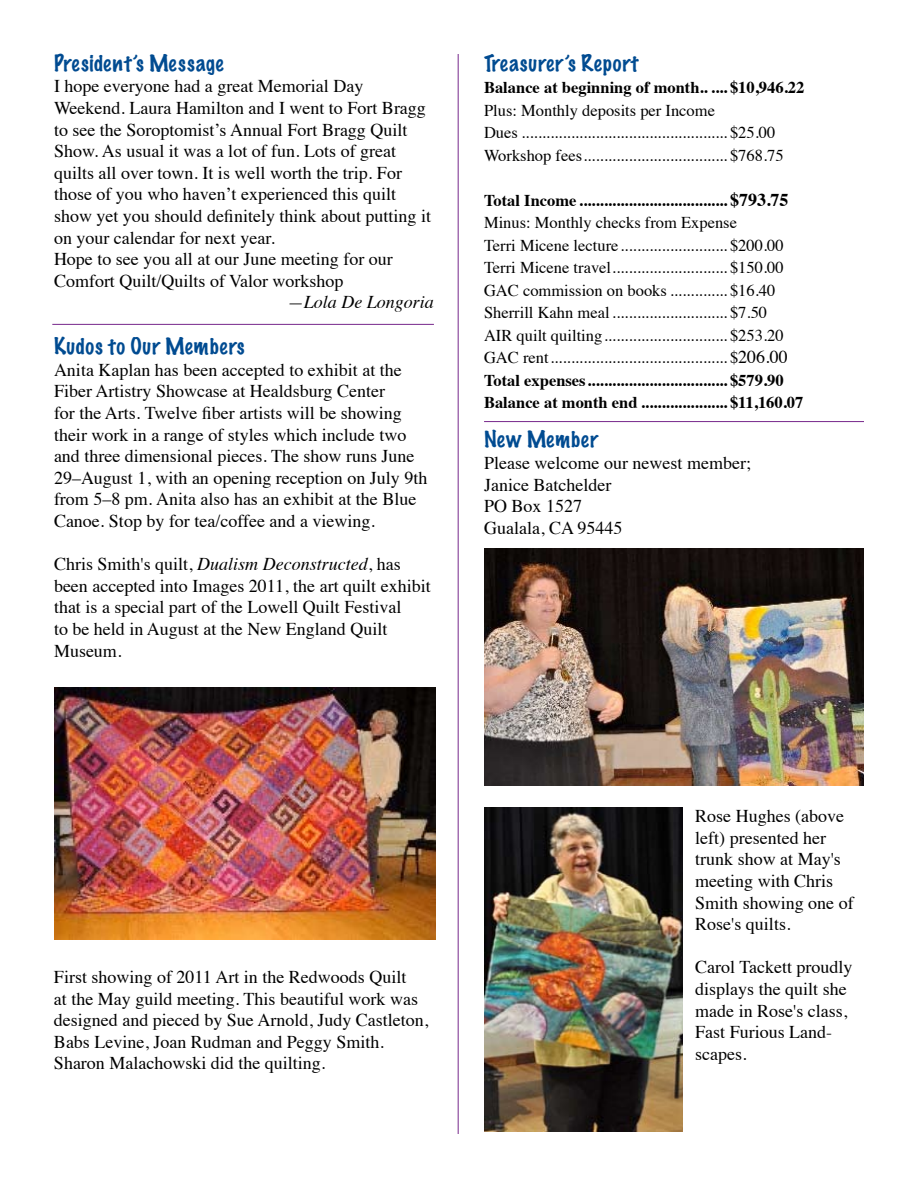
<style>
.page{position:relative;width:918px;height:1188px;background:#fff}
.page>*{position:absolute;margin:0;border:0;box-sizing:border-box;transform-origin:0 0}
.t1{font:100 21px "Marker Felt";letter-spacing:.04em;color:#004b91}
.t2{font:18px/21.6px "Times";color:#000}
.t3{font:italic 18px "Times";color:#000}
.t4{font:16.5px/22.5px "Times";color:#000}
.t5{font:700 16.5px "Times";color:#000}
.s1{font-style:italic}
.s2{font-weight:700}
.s3{font-weight:700;font-size:18px}
.s4{font-size:18px}
</style>
<div class="page">
<hr style="left:52px;top:324px;width:382px;height:1px;background:#77278b">
<hr style="left:484px;top:421px;width:380px;height:1px;background:#77278b">
<hr style="left:458px;top:54px;width:1px;height:1080px;background:#77278b">
<img style="left:54px;top:687px;width:382px;height:253px">
<img style="left:484px;top:548px;width:380px;height:237px">
<img style="left:484px;top:807px;width:199px;height:325px">
<p class="t1" style="left:54px;top:48px;width:171px">President’s Message</p>
<p class="t2" style="left:54px;top:74px;width:379px">I hope everyone had a great Memorial Day Weekend. Laura Hamilton and I went to Fort Bragg to see the Soroptomist’s Annual Fort Bragg Quilt Show. As usual it was a lot of fun. Lots of great quilts all over town. It is well worth the trip. For those of you who haven’t experienced this quilt show yet you should definitely think about putting it on your calendar for next year.<br>Hope to see you all at our June meeting for our Comfort Quilt/Quilts of Valor workshop</p>
<p class="t3" style="left:288px;top:287px;width:148px">—Lola De Longoria</p>
<p class="t1" style="left:54px;top:331px;width:192px">Kudos to Our Members</p>
<p class="t2" style="left:54px;top:358px;width:375px">Anita Kaplan has been accepted to exhibit at the Fiber Artistry Showcase at Healdsburg Center<br>for the Arts. Twelve fiber artists will be showing their work in a range of styles which include two and three dimensional pieces. The show runs June 29–August 1, with an opening reception on July 9th from 5–8 pm. Anita also has an exhibit at the Blue Canoe. Stop by for tea/coffee and a viewing.</p>
<p class="t2" style="left:54px;top:552px;width:378px">Chris Smith's quilt, <span class="s1">Dualism Deconstructed</span>, has been accepted into Images 2011, the art quilt exhibit that is a special part of the Lowell Quilt Festival<br>to be held in August at the New England Quilt Museum.</p>
<p class="t1" style="left:484px;top:48px;width:156px">Treasurer’s Report</p>
<p class="t5" style="left:484px;top:72px;width:322px">Balance at beginning of month.. .... $10,946.22</p>
<p class="t4" style="left:484px;top:98px;width:301px">Plus: Monthly deposits per Income<br>Dues .................................................. $25.00<br>Workshop fees................................... $768.75</p>
<p class="t4" style="left:484px;top:188px;width:321px"><span class="s2">Total Income ....................................</span> <span class="s3">$793.75<br></span>Minus: Monthly checks from Expense<br>Terri Micene lecture.......................... $200.00<br>Terri Micene travel............................ $150.00<br>GAC commission on books .............. $16.40<br>Sherrill Kahn meal ............................ $7.50<br>AIR quilt quilting.............................. $253.20<br>GAC rent........................................... $<span class="s4">206.00<br></span><span class="s2">Total expenses.................................. $579.90<br>Balance at month end ..................... $11,160.07</span></p>
<p class="t1" style="left:484px;top:424px;width:116px">New Member</p>
<p class="t2" style="left:484px;top:451px;width:268px">Please welcome our newest member;<br>Janice Batchelder<br>PO Box 1527<br>Gualala, CA 95445</p>
<p class="t2" style="left:54px;top:965px;width:376px">First showing of 2011 Art in the Redwoods Quilt<br>at the May guild meeting. This beautiful work was designed and pieced by Sue Arnold, Judy Castleton, Babs Levine, Joan Rudman and Peggy Smith.<br>Sharon Malachowski did the quilting.</p>
<p class="t2" style="left:695px;top:804px;width:160px">Rose Hughes (above left) presented her trunk show at May's meeting with Chris<br>Smith showing one of<br>Rose's quilts.</p>
<p class="t2" style="left:695px;top:955px;width:159px">Carol Tackett proudly displays the quilt she made in Rose's class,<br>Fast Furious Land&shy;scapes.</p>
</div>
